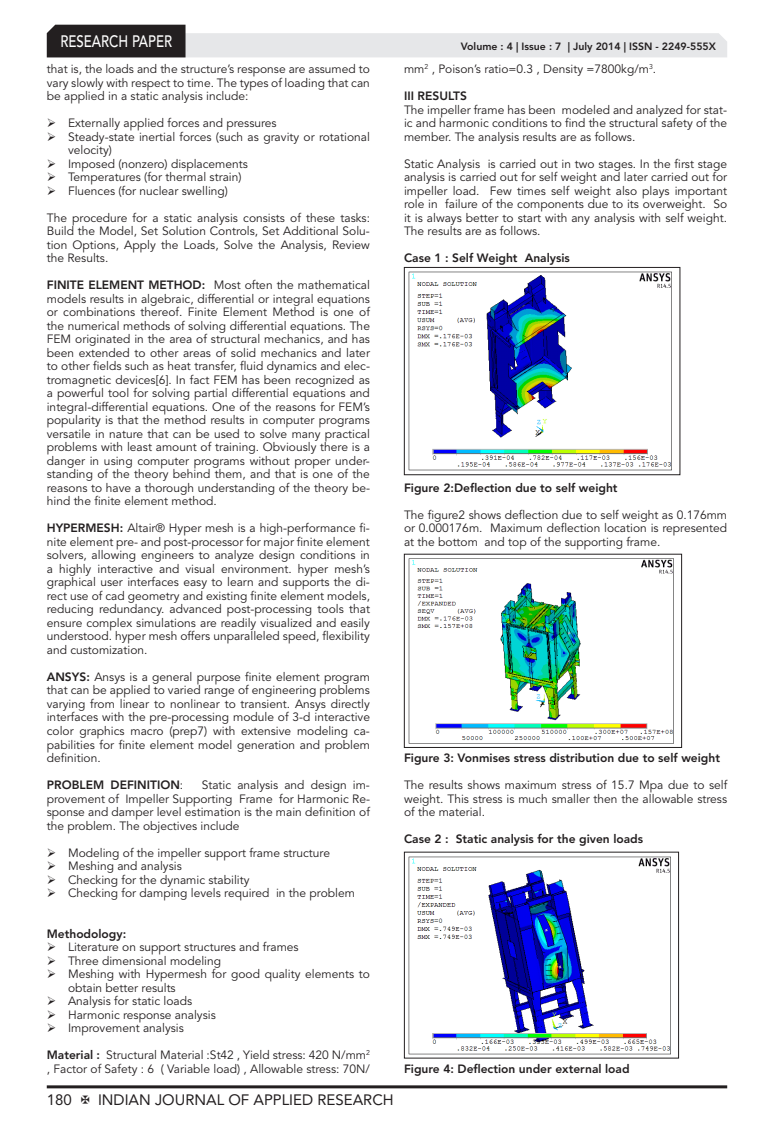
<style>
.page{position:relative;width:774px;height:1136px;background:#fff}
.page>*{position:absolute;margin:0;border:0;box-sizing:border-box;transform-origin:0 0}
.t1{font:500 16.5px "Avenir LT Std";color:#fff;scale:.8 1}
.t2{font:15px "Avenir LT Std";color:#231f20}
.t3{font:12px/13.5px "Avenir LT Std";color:#231f20;text-align:justify}
.t4{font:800 12px "Avenir LT Std";color:#231f20}
.t5{font:800 10.5px "Avenir LT Std";color:#231f20}
.s1{font-weight:800}
.s2{font-weight:400}
</style>
<div class="page">
<hr style="left:47px;top:1085px;width:680px;height:3px;background:#231f20">
<svg style="left:47px;top:25px;width:680px;height:32px"></svg>
<img style="left:408px;top:271px;width:264px;height:200px">
<div style="left:404px;top:267px;width:276px;height:208px;border:1px solid #231f20"></div>
<img style="left:408px;top:558px;width:266px;height:186px">
<div style="left:404px;top:554px;width:278px;height:193px;border:1px solid #231f20"></div>
<img style="left:408px;top:856px;width:263px;height:199px">
<div style="left:404px;top:851px;width:275px;height:207px;border:1px solid #231f20"></div>
<h1 class="t1" style="left:60px;top:32px;width:139px">RESEARCH PAPER</h1>
<p class="t3" style="left:47px;top:62px;width:325px">that is, the loads and the structure’s response are assumed to vary slowly with respect to time. The types of loading that can be applied in a static analysis include:</p>
<p class="t3" style="left:47px;top:116px;width:231px">➢ Externally applied forces and pressures</p>
<p class="t3" style="left:68px;top:130px;width:303px;text-indent:-21px">➢ Steady-state inertial forces (such as gravity or rotational velocity)</p>
<p class="t3" style="left:47px;top:157px;width:203px">➢ Imposed (nonzero) displacements</p>
<p class="t3" style="left:47px;top:170px;width:196px">➢ Temperatures (for thermal strain)</p>
<p class="t3" style="left:47px;top:184px;width:183px">➢ Fluences (for nuclear swelling)</p>
<p class="t3" style="left:47px;top:211px;width:325px">The procedure for a static analysis consists of these tasks:<br>Build the Model, Set Solution Controls, Set Additional Solu&shy;tion Options, Apply the Loads, Solve the Analysis, Review the Results.</p>
<p class="t3" style="left:47px;top:278px;width:325px"><span class="s1">FINITE ELEMENT METHOD:</span> Most often the mathematical models results in algebraic, differential or integral equations or combinations thereof. Finite Element Method is one of the numerical methods of solving differential equations. The FEM originated in the area of structural mechanics, and has been extended to other areas of solid mechanics and later to other fields such as heat transfer, fluid dynamics and elec&shy;tromagnetic devices[6]. In fact FEM has been recognized as a powerful tool for solving partial differential equations and integral-differential equations. One of the reasons for FEM’s popularity is that the method results in computer programs versatile in nature that can be used to solve many practical problems with least amount of training. Obviously there is a danger in using computer programs without proper under&shy;standing of the theory behind them, and that is one of the reasons to have a thorough understanding of the theory be&shy;hind the finite element method.</p>
<p class="t3" style="left:47px;top:521px;width:325px"><span class="s1">HYPERMESH:</span> Altair® Hyper mesh is a high-performance fi&shy;nite element pre- and post-processor for major finite element solvers, allowing engineers to analyze design conditions in a highly interactive and visual environment. hyper mesh’s graphical user interfaces easy to learn and supports the di&shy;rect use of cad geometry and existing finite element models, reducing redundancy. advanced post-processing tools that ensure complex simulations are readily visualized and easily understood. hyper mesh offers unparalleled speed, flexibility and customization.</p>
<p class="t3" style="left:47px;top:670px;width:325px"><span class="s1">ANSYS:</span> Ansys is a general purpose finite element program that can be applied to varied range of engineering problems varying from linear to nonlinear to transient. Ansys directly interfaces with the pre-processing module of 3-d interactive color graphics macro (prep7) with extensive modeling ca&shy;pabilities for finite element model generation and problem definition.</p>
<p class="t4" style="left:47px;top:777px;width:138px">PROBLEM DEFINITION<span class="s2">:</span></p>
<p class="t3" style="left:47px;top:778px;width:325px;text-indent:155px">Static analysis and design im&shy;provement of Impeller Supporting Frame for Harmonic Re&shy;sponse and damper level estimation is the main definition of the problem. The objectives include</p>
<p class="t3" style="left:47px;top:845px;width:285px">➢ Modeling of the impeller support frame structure</p>
<p class="t3" style="left:47px;top:859px;width:137px">➢ Meshing and analysis</p>
<p class="t3" style="left:47px;top:872px;width:204px">➢ Checking for the dynamic stability</p>
<p class="t3" style="left:47px;top:886px;width:310px">➢ Checking for damping levels required in the problem</p>
<p class="t4" style="left:47px;top:926px;width:81px">Methodology:</p>
<p class="t3" style="left:47px;top:940px;width:253px">➢ Literature on support structures and frames</p>
<p class="t3" style="left:47px;top:953px;width:176px">➢ Three dimensional modeling</p>
<p class="t3" style="left:68px;top:967px;width:303px;text-indent:-21px">➢ Meshing with Hypermesh for good quality elements to obtain better results</p>
<p class="t3" style="left:47px;top:994px;width:147px">➢ Analysis for static loads</p>
<p class="t3" style="left:47px;top:1007px;width:171px">➢ Harmonic response analysis</p>
<p class="t3" style="left:47px;top:1021px;width:139px">➢ Improvement analysis</p>
<p class="t3" style="left:47px;top:1048px;width:325px"><span class="s1">Material :</span> Structural Material :St42 , Yield stress: 420 N/mm<sup>2 </sup>, Factor of Safety : 6 ( Variable load) , Allowable stress: 70N/</p>
<p class="t2" style="left:47px;top:1090px;width:27px">180</p>
<p class="t2" style="left:98px;top:1090px;width:297px">INDIAN JOURNAL OF APPLIED RESEARCH</p>
<p class="t5" style="left:461px;top:41px;width:257px">Volume : 4 | Issue : 7 | July 2014 | ISSN - 2249-555X</p>
<p class="t3" style="left:404px;top:62px;width:254px">mm<sup>2</sup> , Poison’s ratio=0.3 , Density =7800kg/m<sup>3</sup>.</p>
<p class="t4" style="left:404px;top:89px;width:64px">III RESULTS</p>
<p class="t3" style="left:404px;top:103px;width:325px">The impeller frame has been modeled and analyzed for stat&shy;ic and harmonic conditions to find the structural safety of the member. The analysis results are as follows.</p>
<p class="t3" style="left:404px;top:157px;width:325px">Static Analysis is carried out in two stages. In the first stage analysis is carried out for self weight and later carried out for impeller load. Few times self weight also plays important role in failure of the components due to its overweight. So it is always better to start with any analysis with self weight.<br>The results are as follows.</p>
<p class="t4" style="left:404px;top:251px;width:167px">Case 1 : Self Weight Analysis</p>
<p class="t4" style="left:404px;top:480px;width:215px">Figure 2:Deflection due to self weight</p>
<p class="t3" style="left:404px;top:508px;width:325px">The figure2 shows deflection due to self weight as 0.176mm or 0.000176m. Maximum deflection location is represented at the bottom and top of the supporting frame.</p>
<p class="t4" style="left:404px;top:750px;width:317px">Figure 3: Vonmises stress distribution due to self weight</p>
<p class="t3" style="left:404px;top:778px;width:325px">The results shows maximum stress of 15.7 Mpa due to self weight. This stress is much smaller then the allowable stress of the material.</p>
<p class="t4" style="left:404px;top:831px;width:241px">Case 2 : Static analysis for the given loads</p>
<p class="t4" style="left:404px;top:1061px;width:227px">Figure 4: Deflection under external load</p>
</div>
